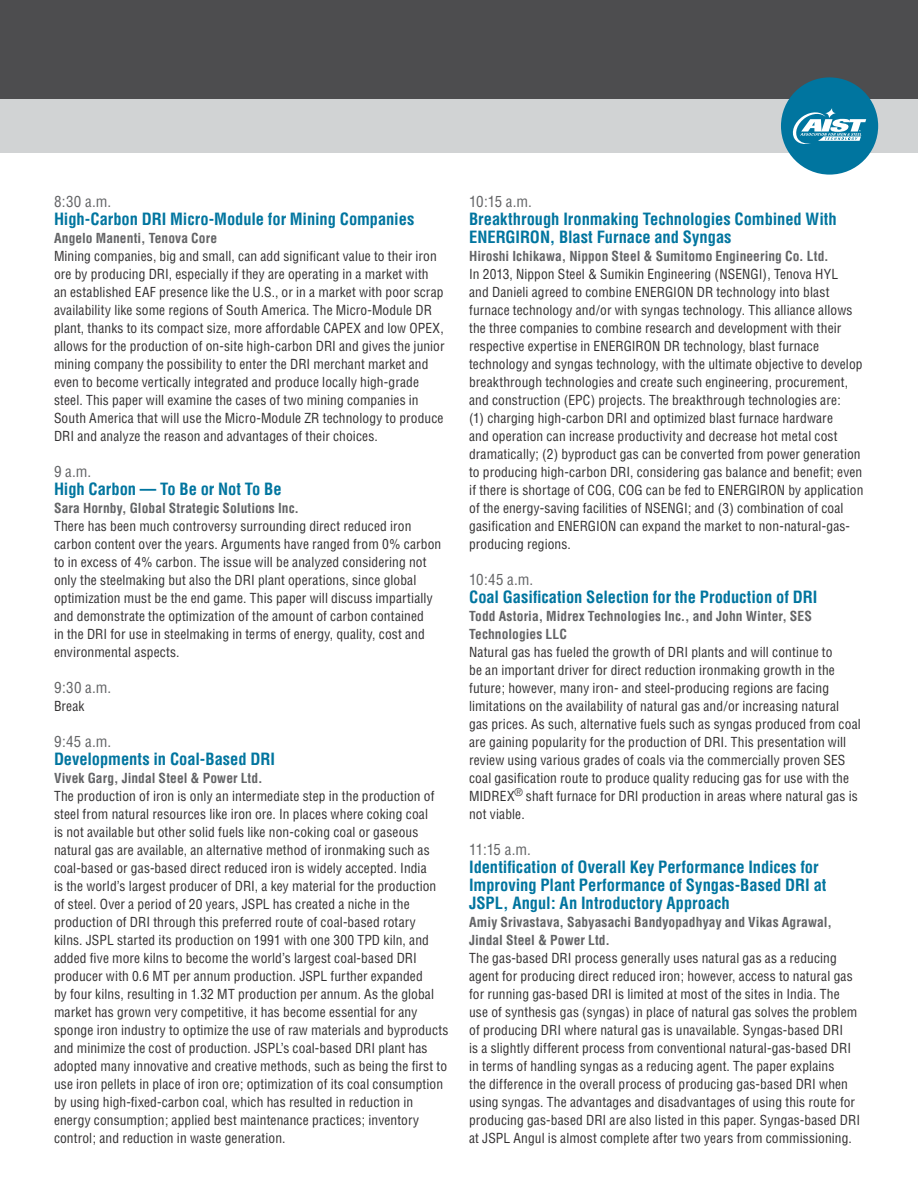
<style>
.page{position:relative;width:918px;height:1188px;background:#fff}
.page>*{position:absolute;margin:0;border:0;box-sizing:border-box;transform-origin:0 0}
.t1{font:700 condensed 16.5px/18px "Helvetica";letter-spacing:-.005em;color:#00759f}
.t2{font:condensed 15px "Helvetica";letter-spacing:-.035em;color:#636466}
.t3{font:condensed 13.5px/18px "Helvetica";letter-spacing:.01em;color:#333132}
.t4{font:700 condensed 13.5px/18px "Helvetica";letter-spacing:.005em;color:#636466}
</style>
<div class="page">
<div style="left:0;top:0;width:918px;height:117px;background:#4d4d4f"></div>
<div style="left:0;top:99px;width:918px;height:54px;background:#d1d3d4"></div>
<div style="left:781px;top:77px;width:97px;height:98px;background:#00759f;border-radius:50%"></div>
<svg style="left:793px;top:108px;width:73px;height:36px"></svg>
<p class="t2" style="left:54px;top:192px;width:59px">8:30 a.m.</p>
<p class="t1" style="left:54px;top:210px;width:362px">High-Carbon DRI Micro-Module for Mining Companies</p>
<p class="t4" style="left:54px;top:229px;width:165px">Angelo Manenti, Tenova Core</p>
<p class="t3" style="left:54px;top:247px;width:392px">Mining companies, big and small, can add significant value to their iron ore by producing DRI, especially if they are operating in a market with an established EAF presence like the U.S., or in a market with poor scrap availability like some regions of South America. The Micro-Module DR plant, thanks to its compact size, more affordable CAPEX and low OPEX, allows for the production of on-site high-carbon DRI and gives the junior mining company the possibility to enter the DRI merchant market and even to become vertically integrated and produce locally high-grade steel. This paper will examine the cases of two mining companies in South America that will use the Micro-Module ZR technology to produce DRI and analyze the reason and advantages of their choices.</p>
<p class="t2" style="left:54px;top:462px;width:39px">9 a.m.</p>
<p class="t1" style="left:54px;top:480px;width:229px">High Carbon — To Be or Not To Be</p>
<p class="t4" style="left:54px;top:499px;width:247px">Sara Hornby, Global Strategic Solutions Inc.</p>
<p class="t3" style="left:54px;top:517px;width:389px">There has been much controversy surrounding direct reduced iron carbon content over the years. Arguments have ranged from 0% carbon to in excess of 4% carbon. The issue will be analyzed considering not only the steelmaking but also the DRI plant operations, since global optimization must be the end game. This paper will discuss impartially and demonstrate the optimization of the amount of carbon contained<br>in the DRI for use in steelmaking in terms of energy, quality, cost and environmental aspects.</p>
<p class="t2" style="left:54px;top:678px;width:59px">9:30 a.m.</p>
<p class="t3" style="left:54px;top:697px;width:32px">Break</p>
<p class="t2" style="left:54px;top:732px;width:59px">9:45 a.m.</p>
<p class="t1" style="left:54px;top:750px;width:223px">Developments in Coal-Based DRI</p>
<p class="t4" style="left:54px;top:769px;width:210px">Vivek Garg, Jindal Steel &amp; Power Ltd.</p>
<p class="t3" style="left:54px;top:787px;width:396px">The production of iron is only an intermediate step in the production of steel from natural resources like iron ore. In places where coking coal<br>is not available but other solid fuels like non-coking coal or gaseous natural gas are available, an alternative method of ironmaking such as coal-based or gas-based direct reduced iron is widely accepted. India<br>is the world’s largest producer of DRI, a key material for the production of steel. Over a period of 20 years, JSPL has created a niche in the production of DRI through this preferred route of coal-based rotary<br>kilns. JSPL started its production on 1991 with one 300 TPD kiln, and added five more kilns to become the world’s largest coal-based DRI producer with 0.6 MT per annum production. JSPL further expanded<br>by four kilns, resulting in 1.32 MT production per annum. As the global market has grown very competitive, it has become essential for any sponge iron industry to optimize the use of raw materials and byproducts and minimize the cost of production. JSPL’s coal-based DRI plant has adopted many innovative and creative methods, such as being the first to use iron pellets in place of iron ore; optimization of its coal consumption by using high-fixed-carbon coal, which has resulted in reduction in energy consumption; applied best maintenance practices; inventory control; and reduction in waste generation.</p>
<p class="t2" style="left:469px;top:192px;width:64px">10:15 a.m.</p>
<p class="t1" style="left:469px;top:210px;width:369px">Breakthrough Ironmaking Technologies Combined With<br>ENERGIRON, Blast Furnace and Syngas</p>
<p class="t4" style="left:469px;top:247px;width:361px">Hiroshi Ichikawa, Nippon Steel &amp; Sumitomo Engineering Co. Ltd.</p>
<p class="t3" style="left:469px;top:265px;width:396px">In 2013, Nippon Steel &amp; Sumikin Engineering (NSENGI), Tenova HYL<br>and Danieli agreed to combine ENERGION DR technology into blast furnace technology and/or with syngas technology. This alliance allows the three companies to combine research and development with their respective expertise in ENERGIRON DR technology, blast furnace technology and syngas technology, with the ultimate objective to develop breakthrough technologies and create such engineering, procurement, and construction (EPC) projects. The breakthrough technologies are:<br>(1) charging high-carbon DRI and optimized blast furnace hardware<br>and operation can increase productivity and decrease hot metal cost dramatically; (2) byproduct gas can be converted from power generation to producing high-carbon DRI, considering gas balance and benefit; even if there is shortage of COG, COG can be fed to ENERGIRON by application of the energy-saving facilities of NSENGI; and (3) combination of coal gasification and ENERGION can expand the market to non-natural-gas&shy;producing regions.</p>
<p class="t2" style="left:469px;top:570px;width:66px">10:45 a.m.</p>
<p class="t1" style="left:469px;top:588px;width:350px">Coal Gasification Selection for the Production of DRI</p>
<p class="t4" style="left:469px;top:607px;width:344px">Todd Astoria, Midrex Technologies Inc., and John Winter, SES<br>Technologies LLC</p>
<p class="t3" style="left:469px;top:643px;width:393px">Natural gas has fueled the growth of DRI plants and will continue to<br>be an important driver for direct reduction ironmaking growth in the future; however, many iron- and steel-producing regions are facing limitations on the availability of natural gas and/or increasing natural gas prices. As such, alternative fuels such as syngas produced from coal are gaining popularity for the production of DRI. This presentation will review using various grades of coals via the commercially proven SES coal gasification route to produce quality reducing gas for use with the MIDREX<sup>®</sup> shaft furnace for DRI production in areas where natural gas is not viable.</p>
<p class="t2" style="left:469px;top:840px;width:63px">11:15 a.m.</p>
<p class="t1" style="left:469px;top:858px;width:359px">Identification of Overall Key Performance Indices for<br>Improving Plant Performance of Syngas-Based DRI at<br>JSPL, Angul: An Introductory Approach</p>
<p class="t4" style="left:469px;top:913px;width:364px">Amiy Srivastava, Sabyasachi Bandyopadhyay and Vikas Agrawal,<br>Jindal Steel &amp; Power Ltd.</p>
<p class="t3" style="left:469px;top:949px;width:393px">The gas-based DRI process generally uses natural gas as a reducing agent for producing direct reduced iron; however, access to natural gas for running gas-based DRI is limited at most of the sites in India. The use of synthesis gas (syngas) in place of natural gas solves the problem of producing DRI where natural gas is unavailable. Syngas-based DRI<br>is a slightly different process from conventional natural-gas-based DRI in terms of handling syngas as a reducing agent. The paper explains<br>the difference in the overall process of producing gas-based DRI when using syngas. The advantages and disadvantages of using this route for producing gas-based DRI are also listed in this paper. Syngas-based DRI at JSPL Angul is almost complete after two years from commissioning.</p>
</div>
